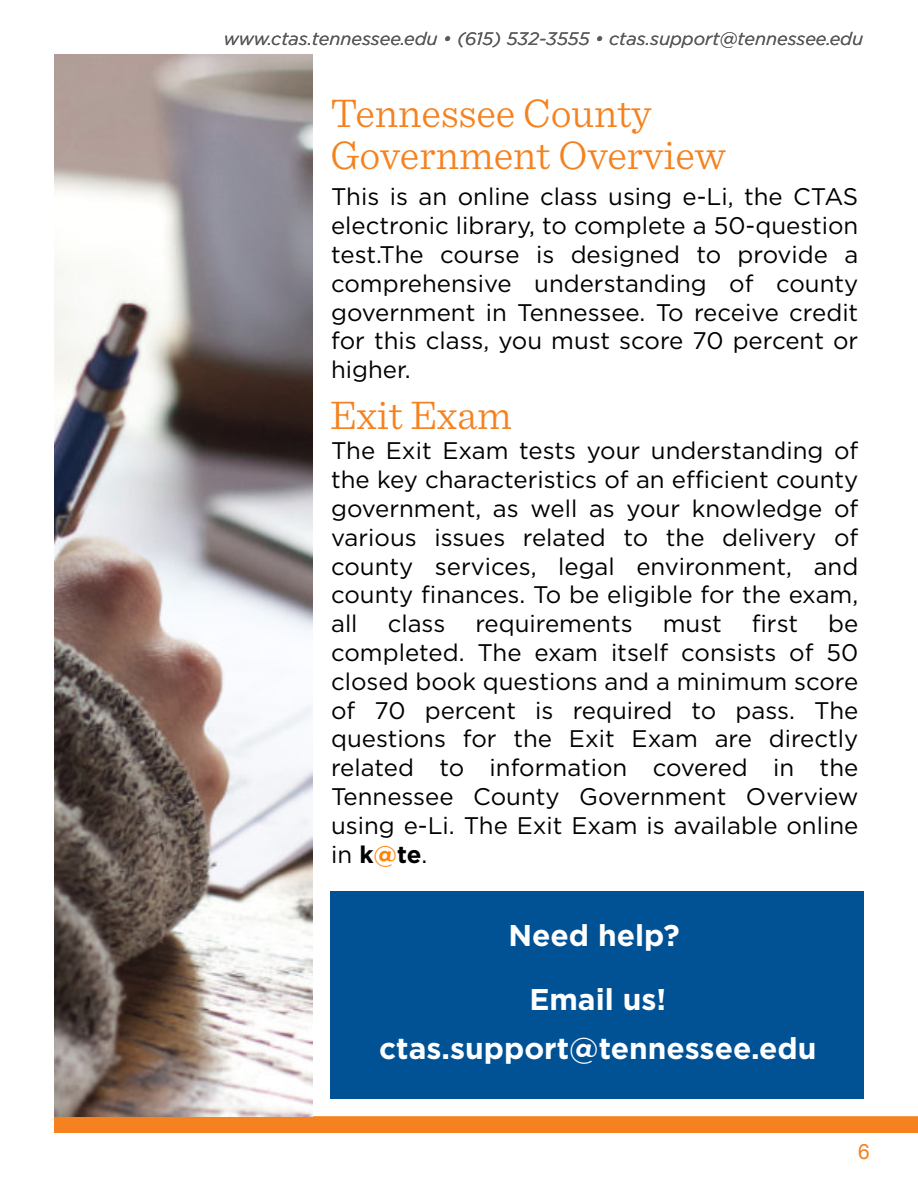
<style>
.page{position:relative;width:918px;height:1188px;background:#fff}
.page>*{position:absolute;margin:0;border:0;box-sizing:border-box;transform-origin:0 0}
.t1{font:300 42px/42px "Sentinel";color:#f5821f}
.t2{font:700 30px/63.6px "Gotham";color:#fff;text-align:center}
.t3{font:24px/28.8px "Gotham";color:#000;text-align:justify}
.t4{font:21px "Arial";color:#f5811f}
.t5{font:italic 18px "Gotham";color:#58595b}
.s1{font-weight:700}
.s2{font-weight:700;color:#ff8200}
</style>
<div class="page">
<div style="left:54px;top:1116px;width:864px;height:17px;background:#f5821f"></div>
<div style="left:330px;top:891px;width:534px;height:208px;background:#005295"></div>
<img style="left:54px;top:54px;width:258px;height:1062px">
<p class="t5" style="left:224px;top:31px;width:641px">www.ctas.tennessee.edu • (615) 532-3555 • ctas.support@tennessee.edu</p>
<h1 class="t1" style="left:330px;top:93px;width:397px">Tennessee County<br>Government Overview</h1>
<p class="t3" style="left:331px;top:184px;width:529px">This is an online class using e-Li, the CTAS electronic library, to complete a 50-question test.The course is designed to provide a comprehensive understanding of county government in Tennessee. To receive credit for this class, you must score 70 percent or higher.</p>
<h1 class="t1" style="left:330px;top:396px;width:183px">Exit Exam</h1>
<p class="t3" style="left:331px;top:438px;width:529px">The Exit Exam tests your understanding of the key characteristics of an efficient county government, as well as your knowledge of various issues related to the delivery of county services, legal environment, and county finances. To be eligible for the exam, all</p>
<p class="t3" style="left:388px;top:611px;width:59px">class</p>
<p class="t3" style="left:475px;top:611px;width:159px">requirements</p>
<p class="t3" style="left:663px;top:611px;width:61px">must</p>
<p class="t3" style="left:752px;top:611px;width:48px">first</p>
<p class="t3" style="left:331px;top:611px;width:529px;text-indent:497px">be completed. The exam itself consists of 50 closed book questions and a minimum score of 70 percent is required to pass. The questions for the Exit Exam are directly related to information covered in the Tennessee County Government Overview using e-Li. The Exit Exam is available online in <span class="s1">k</span><span class="s2">@</span><span class="s1">te</span>.</p>
<p class="t2" style="left:508px;top:905px;width:173px">Need help?<br>Email us!</p>
<p class="t2" style="left:379px;top:1018px;width:439px">ctas.support@tennessee.edu</p>
<p class="t4" style="left:858px;top:1144px;width:13px">6</p>
</div>
